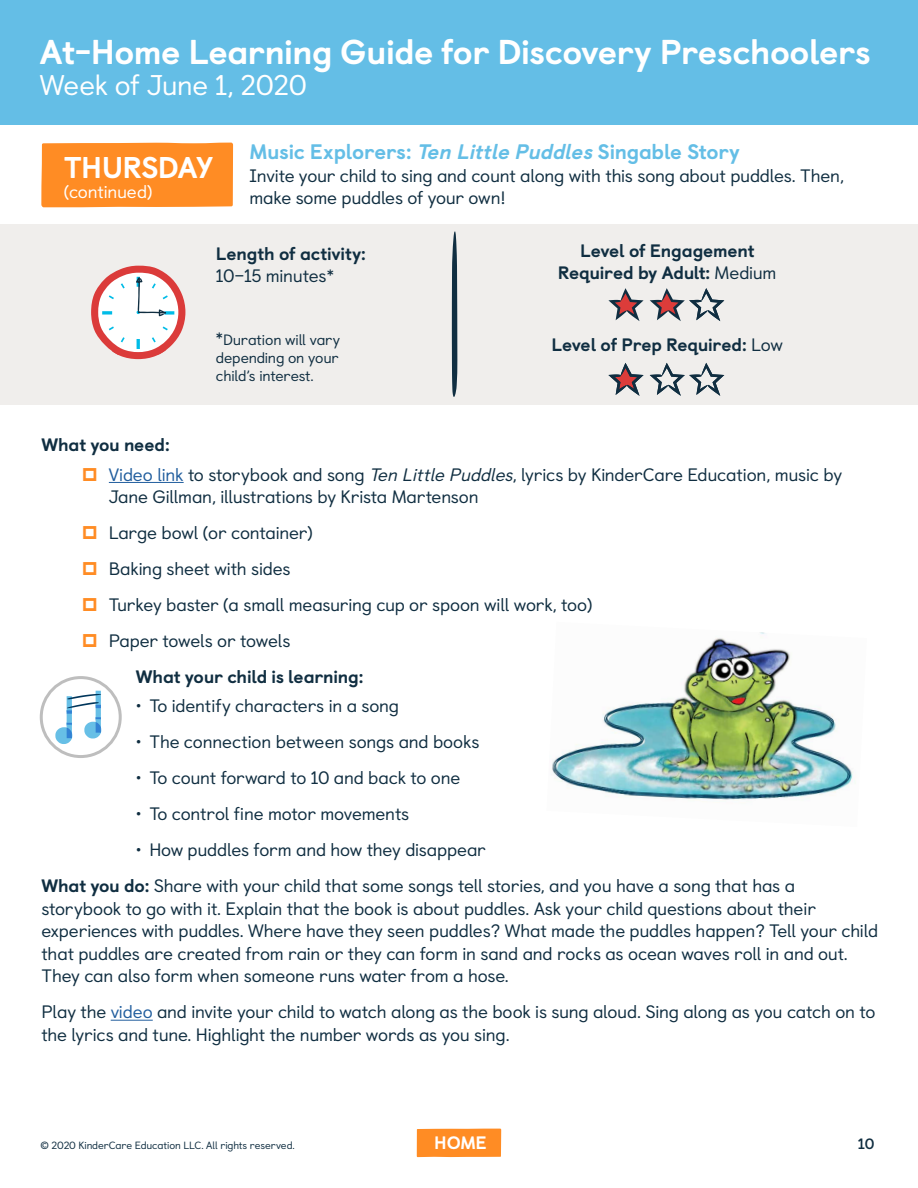
<style>
.page{position:relative;width:918px;height:1188px;background:#fff}
.page>*{position:absolute;margin:0;border:0;box-sizing:border-box;transform-origin:0 0}
.t1{font:800 34.5px "Castledown";letter-spacing:-.015em;color:#fff}
.t2{font:800 30px "Castledown";letter-spacing:-.025em;color:#fff}
.t3{font:28.5px "Castledown";letter-spacing:-.015em;color:#fff}
.t4{font:800 21px "Castledown";letter-spacing:-.01em;color:#64bee6}
.t5{font:18px/22.5px "Castledown";letter-spacing:-.015em;color:#102e41}
.t6{font:800 18px/22.5px "Castledown";letter-spacing:-.015em;color:#102e41;text-align:center}
.t7{font:18px "Castledown";letter-spacing:-.01em;color:#fff}
.t8{font:800 18px "Castledown";color:#fff}
.t9{font:15px/18px "Castledown";letter-spacing:-.015em;color:#102e41;text-align:justify}
.t10{font:700 15px "Castledown";color:#102e41}
.t11{font:10.5px "Castledown";letter-spacing:-.01em;color:#102e41}
.s1{font-style:italic}
.s2{font-size:18px}
.s3{font-weight:400}
.s4{font-weight:800}
.s5{color:#215e9e}
</style>
<div class="page">
<div style="left:417px;top:1129px;width:84px;height:28px;background:#ff8c24"></div>
<div style="left:0;top:0;width:918px;height:125px;background:#64bee6"></div>
<hr style="left:109px;top:482px;width:75px;height:1px;background:#215e9e">
<hr style="left:111px;top:1020px;width:42px;height:1px;background:#215e9e">
<div style="left:41px;top:143px;width:192px;height:64px;background:#ff8c24"></div>
<svg style="left:55px;top:691px;width:46px;height:53px"></svg>
<div style="left:40px;top:676px;width:82px;height:82px;border:3px solid #bebebe;border-radius:50%"></div>
<div style="left:0;top:225px;width:918px;height:180px;background:#f0eeec"></div>
<svg style="left:452px;top:231px;width:5px;height:166px"></svg>
<svg style="left:608px;top:288px;width:36px;height:33px"></svg>
<svg style="left:608px;top:363px;width:36px;height:33px"></svg>
<svg style="left:650px;top:288px;width:74px;height:33px"></svg>
<svg style="left:650px;top:363px;width:74px;height:33px"></svg>
<svg style="left:91px;top:266px;width:94px;height:93px"></svg>
<img style="left:552px;top:632px;width:303px;height:168px">
<h1 class="t1" style="left:40px;top:24px;width:833px">At-Home Learning Guide for Discovery Preschoolers</h1>
<h3 class="t3" style="left:40px;top:63px;width:269px">Week of June 1, 2020</h3>
<h2 class="t2" style="left:64px;top:143px;width:151px">THURSDAY</h2>
<p class="t7" style="left:64px;top:177px;width:90px">(continued)</p>
<p class="t4" style="left:249px;top:135px;width:492px">Music Explorers: <span class="s1">Ten Little Puddles</span>Singable Story</p>
<p class="t5" style="left:249px;top:163px;width:596px">Invite your child to sing and count along with this song about puddles. Then, make some puddles of your own!</p>
<p class="t6" style="left:216px;top:241px;width:152px">Length of activity:</p>
<p class="t5" style="left:216px;top:263px;width:119px">10–15 minutes*</p>
<p class="t9" style="left:216px;top:330px;width:126px"><span class="s2">*</span>Duration will vary depending on your child’s interest.</p>
<p class="t6" style="left:558px;top:238px;width:220px">Level of Engagement<br>Required by Adult: <span class="s3">Medium</span></p>
<p class="t6" style="left:552px;top:332px;width:233px">Level of Prep Required: <span class="s3">Low</span></p>
<p class="t5" style="left:109px;top:429px;width:735px;line-height:29.2px;text-indent:-68px"><span class="s4">What you need:<br></span><span class="s5">Video link</span> to storybook and song <span class="s1">Ten Little Puddles</span>, lyrics by KinderCare Education, music by</p>
<p class="t5" style="left:109px;top:477px;width:485px;line-height:36px">Jane Gillman, illustrations by Krista Martenson<br>Large bowl (or container)<br>Baking sheet with sides<br>Turkey baster (a small measuring cup or spoon will work, too)<br>Paper towels or towels</p>
<p class="t6" style="left:136px;top:664px;width:229px">What your child is learning:</p>
<p class="t5" style="left:136px;top:693px;width:265px">• To identify characters in a song</p>
<p class="t5" style="left:136px;top:729px;width:345px">• The connection between songs and books</p>
<p class="t5" style="left:136px;top:765px;width:326px">• To count forward to 10 and back to one</p>
<p class="t5" style="left:136px;top:801px;width:275px">• To control fine motor movements</p>
<p class="t5" style="left:41px;top:831px;width:755px;line-height:36px;text-indent:94px">• How puddles form and how they disappear<br><span class="s4">What you do:</span> Share with your child that some songs tell stories, and you have a song that has a</p>
<p class="t5" style="left:41px;top:896px;width:838px">storybook to go with it. Explain that the book is about puddles. Ask your child questions about their experiences with puddles. Where have they seen puddles? What made the puddles happen? Tell your child that puddles are created from rain or they can form in sand and rocks as ocean waves roll in and out.<br>They can also form when someone runs water from a hose.</p>
<p class="t5" style="left:41px;top:999px;width:836px">Play the <span class="s5">video</span> and invite your child to watch along as the book is sung aloud. Sing along as you catch on to the lyrics and tune. Highlight the number words as you sing.</p>
<p class="t11" style="left:40px;top:1137px;width:256px">© 2020 KinderCare Education LLC. All rights reserved.</p>
<p class="t8" style="left:434px;top:1128px;width:54px">HOME</p>
<p class="t10" style="left:858px;top:1132px;width:18px">10</p>
</div>
